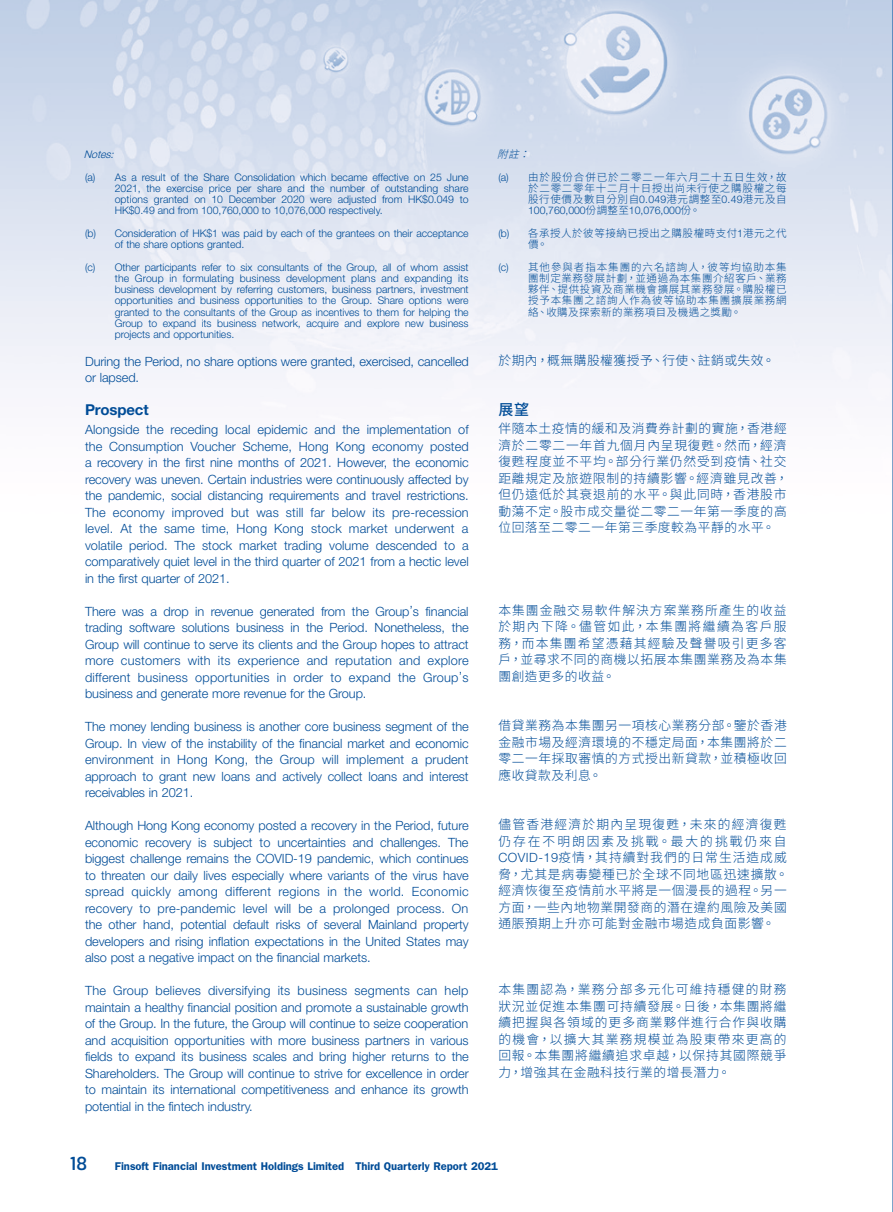
<style>
.page{position:relative;width:893px;height:1212px;background:#fff}
.page>*{position:absolute;margin:0;border:0;box-sizing:border-box;transform-origin:0 0}
.t1{font:18px "Hermes";color:#004c97}
.Heading_2{font:700 15px "Helvetica Neue LT Std";letter-spacing:-.005em;color:#004c97}
.C_Heading_2{font:500 15px "Source Han Sans TC";color:#004c97}
.Body_Text{font:300 12.75px/16.5px "Helvetica Neue LT Std";letter-spacing:-.005em;color:#004c97;text-align:justify}
.C_Body_Text{font:300 12.75px/16.5px "Source Han Sans TC";letter-spacing:.045em;color:#004c97;text-align:justify}
.t2{font:600 11.25px "ITC Franklin Gothic Std";letter-spacing:-.005em;color:#004c97}
.Notes{font:300 10.5px/11.2px "Helvetica Neue LT Std";letter-spacing:-.005em;color:#004c97;text-align:justify}
.C_Notes{font:300 10.5px/11.2px "Source Han Sans TC";letter-spacing:.065em;color:#004c97;text-align:justify}
.Notes-2{font:italic 300 10.5px "Helvetica Neue LT Std";color:#004c97}
.C_Notes-2{font:italic 300 10.5px "Source Han Sans TC";color:#004c97}
.s1{font-family:"Helvetica Neue LT Std"}
</style>
<div class="page">
<img style="left:0;top:0;width:892px;height:389px">
<svg style="left:892px;top:0;width:1px;height:1212px"></svg>
<p class="Notes-2" style="left:84px;top:148px;width:34px">Notes:</p>
<p class="Notes" style="left:115px;top:171px;width:355px;text-indent:-30px">(a) As a result of the Share Consolidation which became effective on 25 June 2021, the exercise price per share and the number of outstanding share options granted on 10 December 2020 were adjusted from HK$0.049 to HK$0.49 and from 100,760,000 to 10,076,000 respectively.</p>
<p class="Notes" style="left:115px;top:227px;width:355px;text-indent:-30px">(b) Consideration of HK$1 was paid by each of the grantees on their acceptance of the share options granted.</p>
<p class="Notes" style="left:115px;top:261px;width:355px;text-indent:-30px">(c) Other participants refer to six consultants of the Group, all of whom assist the Group in formulating business development plans and expanding its business development by referring customers, business partners, investment opportunities and business opportunities to the Group. Share options were granted to the consultants of the Group as incentives to them for helping the Group to expand its business network, acquire and explore new business projects and opportunities.</p>
<p class="Body_Text" style="left:85px;top:353px;width:385px">During the Period, no share options were granted, exercised, cancelled or lapsed.</p>
<p class="Heading_2" style="left:85px;top:401px;width:65px">Prospect</p>
<p class="Body_Text" style="left:85px;top:421px;width:385px">Alongside the receding local epidemic and the implementation of the Consumption Voucher Scheme, Hong Kong economy posted a recovery in the first nine months of 2021. However, the economic recovery was uneven. Certain industries were continuously affected by the pandemic, social distancing requirements and travel restrictions.<br>The economy improved but was still far below its pre-recession level. At the same time, Hong Kong stock market underwent a volatile period. The stock market trading volume descended to a comparatively quiet level in the third quarter of 2021 from a hectic level in the first quarter of 2021.</p>
<p class="Body_Text" style="left:85px;top:602px;width:385px">There was a drop in revenue generated from the Group’s financial trading software solutions business in the Period. Nonetheless, the Group will continue to serve its clients and the Group hopes to attract more customers with its experience and reputation and explore different business opportunities in order to expand the Group’s business and generate more revenue for the Group.</p>
<p class="Body_Text" style="left:85px;top:718px;width:385px">The money lending business is another core business segment of the Group. In view of the instability of the financial market and economic environment in Hong Kong, the Group will implement a prudent approach to grant new loans and actively collect loans and interest receivables in 2021.</p>
<p class="Body_Text" style="left:85px;top:817px;width:385px">Although Hong Kong economy posted a recovery in the Period, future economic recovery is subject to uncertainties and challenges. The biggest challenge remains the COVID-19 pandemic, which continues to threaten our daily lives especially where variants of the virus have spread quickly among different regions in the world. Economic recovery to pre-pandemic level will be a prolonged process. On the other hand, potential default risks of several Mainland property developers and rising inflation expectations in the United States may also post a negative impact on the financial markets.</p>
<p class="Body_Text" style="left:85px;top:982px;width:385px">The Group believes diversifying its business segments can help maintain a healthy financial position and promote a sustainable growth of the Group. In the future, the Group will continue to seize cooperation and acquisition opportunities with more business partners in various fields to expand its business scales and bring higher returns to the Shareholders. The Group will continue to strive for excellence in order to maintain its international competitiveness and enhance its growth potential in the fintech industry.</p>
<p class="C_Notes-2" style="left:497px;top:148px;width:41px">附註：</p>
<p class="C_Notes" style="left:528px;top:171px;width:260px;text-indent:-30px"><span class="s1">(a)</span> 由於股份合併已於二零二一年六月二十五日生效，故於二零二零年十二月十日授出尚未行使之購股權之每股行使價及數目分別自<span class="s1">0.049</span>港元調整至<span class="s1">0.49</span>港元及自<span class="s1">100,760,000</span>份調整至<span class="s1">10,076,000</span>份。</p>
<p class="C_Notes" style="left:528px;top:228px;width:260px;text-indent:-30px"><span class="s1">(b)</span> 各承授人於彼等接納已授出之購股權時支付<span class="s1">1</span>港元之代價。</p>
<p class="C_Notes" style="left:528px;top:261px;width:260px;text-indent:-30px"><span class="s1">(c)</span> 其他參與者指本集團的六名諮詢人，彼等均協助本集團制定業務發展計劃，並通過為本集團介紹客戶、業務夥伴、提供投資及商業機會擴展其業務發展。購股權已授予本集團之諮詢人作為彼等協助本集團擴展業務網絡、收購及探索新的業務項目及機遇之獎勵。</p>
<p class="C_Body_Text" style="left:498px;top:352px;width:278px">於期內，概無購股權獲授予、行使、註銷或失效。</p>
<p class="C_Heading_2" style="left:498px;top:401px;width:32px">展望</p>
<p class="C_Body_Text" style="left:498px;top:421px;width:291px;text-align:left">伴隨本土疫情的緩和及消費券計劃的實施，香港經濟於二零二一年首九個月內呈現復甦。然而，經濟復甦程度並不平均。部分行業仍然受到疫情、社交距離規定及旅遊限制的持續影響。經濟雖見改善，但仍遠低於其衰退前的水平。與此同時，香港股市動蕩不定。股市成交量從二零二一年第一季度的高位回落至二零二一年第三季度較為平靜的水平。</p>
<p class="C_Body_Text" style="left:498px;top:602px;width:290px">本集團金融交易軟件解決方案業務所產生的收益於期內下降。儘管如此，本集團將繼續為客戶服務，而本集團希望憑藉其經驗及聲譽吸引更多客戶，並尋求不同的商機以拓展本集團業務及為本集團創造更多的收益。</p>
<p class="C_Body_Text" style="left:498px;top:718px;width:290px">借貸業務為本集團另一項核心業務分部。鑒於香港金融市場及經濟環境的不穩定局面，本集團將於二零二一年採取審慎的方式授出新貸款，並積極收回應收貸款及利息。</p>
<p class="C_Body_Text" style="left:498px;top:817px;width:291px;text-align:left">儘管香港經濟於期內呈現復甦，未來的經濟復甦仍存在不明朗因素及挑戰。最大的挑戰仍來自<br><span class="s1">COVID-19</span>疫情，其持續對我們的日常生活造成威脅，尤其是病毒變種已於全球不同地區迅速擴散。經濟恢復至疫情前水平將是一個漫長的過程。另一方面，一些內地物業開發商的潛在違約風險及美國通脹預期上升亦可能對金融市場造成負面影響。</p>
<p class="C_Body_Text" style="left:498px;top:982px;width:290px">本集團認為，業務分部多元化可維持穩健的財務狀況並促進本集團可持續發展。日後，本集團將繼續把握與各領域的更多商業夥伴進行合作與收購的機會，以擴大其業務規模並為股東帶來更高的回報。本集團將繼續追求卓越，以保持其國際競爭力，增強其在金融科技行業的增長潛力。</p>
<h1 class="t1" style="left:70px;top:1151px;width:19px">18</h1>
<p class="t2" style="left:115px;top:1160px;width:385px">Finsoft Financial Investment Holdings Limited Third Quarterly Report 2021</p>
</div>
